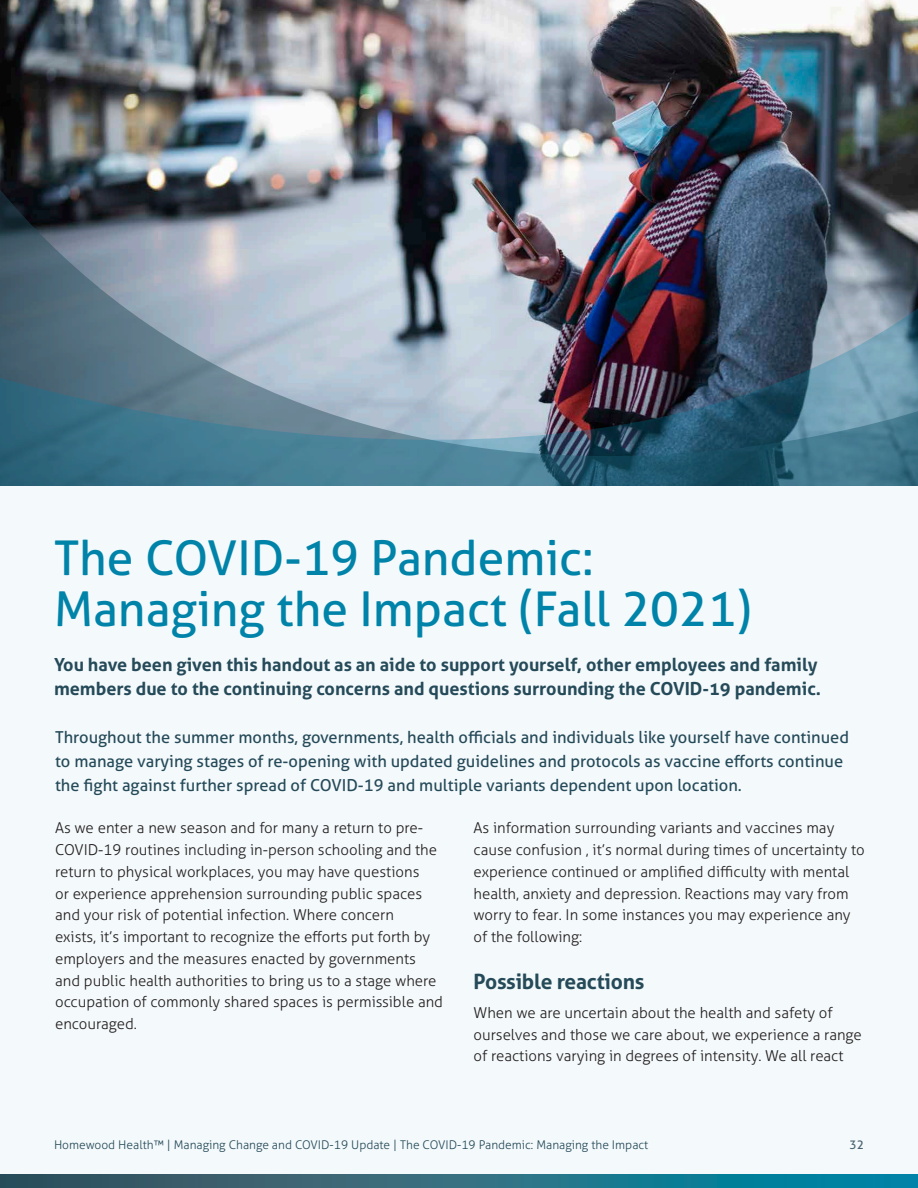
<style>
.page{position:relative;width:918px;height:1188px;background:#f4f9fb}
.page>*{position:absolute;margin:0;border:0;box-sizing:border-box;transform-origin:0 0}
.Heading_H1{font:48px/51px "Aller";color:#0083a9}
.Subhead_H2{font:700 21px "Aller";letter-spacing:-.01em;color:#254a59}
.t1{font:700 18px/24px "Aller";color:#254a59}
.Intro_Body_P{font:16.5px/24px "Aller";color:#254a59}
.Body_14_5_leading_P{font:300 15px/21.8px "Aller";color:#231f20}
.t2{font:300 12px "Aller";color:#254a59}
.t3{font:12px "Aller";color:#4b6270}
</style>
<div class="page">
<svg style="left:0;top:1174px;width:918px;height:14px;background:#246d81"></svg>
<img style="left:0;top:0;width:918px;height:176px">
<img style="left:0;top:176px;width:918px;height:123px">
<img style="left:0;top:299px;width:918px;height:187px">
<h1 class="Heading_H1" style="left:54px;top:533px;width:699px">The COVID-19 Pandemic:<br>Managing the Impact (Fall 2021)</h1>
<p class="t1" style="left:54px;top:652px;width:769px">You have been given this handout as an aide to support yourself, other employees and family members due to the continuing concerns and questions surrounding the COVID-19 pandemic.</p>
<p class="Intro_Body_P" style="left:55px;top:725px;width:796px">Throughout the summer months, governments, health officials and individuals like yourself have continued to manage varying stages of re-opening with updated guidelines and protocols as vaccine efforts continue the fight against further spread of COVID-19 and multiple variants dependent upon location.</p>
<p class="Body_14_5_leading_P" style="left:55px;top:817px;width:390px">As we enter a new season and for many a return to pre-COVID-19 routines including in-person schooling and the return to physical workplaces, you may have questions<br>or experience apprehension surrounding public spaces and your risk of potential infection. Where concern<br>exists, it’s important to recognize the efforts put forth by employers and the measures enacted by governments and public health authorities to bring us to a stage where occupation of commonly shared spaces is permissible and encouraged.</p>
<p class="Body_14_5_leading_P" style="left:474px;top:817px;width:393px">As information surrounding variants and vaccines may cause confusion , it’s normal during times of uncertainty to experience continued or amplified difficulty with mental health, anxiety and depression. Reactions may vary from worry to fear. In some instances you may experience any of the following:</p>
<h2 class="Subhead_H2" style="left:474px;top:969px;width:172px">Possible reactions</h2>
<p class="Body_14_5_leading_P" style="left:474px;top:1002px;width:390px">When we are uncertain about the health and safety of ourselves and those we care about, we experience a range of reactions varying in degrees of intensity. We all react</p>
<p class="t2" style="left:54px;top:1138px;width:596px">Homewood Health™ | Managing Change and COVID-19 Update | The COVID-19 Pandemic: Managing the Impact</p>
<p class="t3" style="left:850px;top:1138px;width:16px">32</p>
</div>
